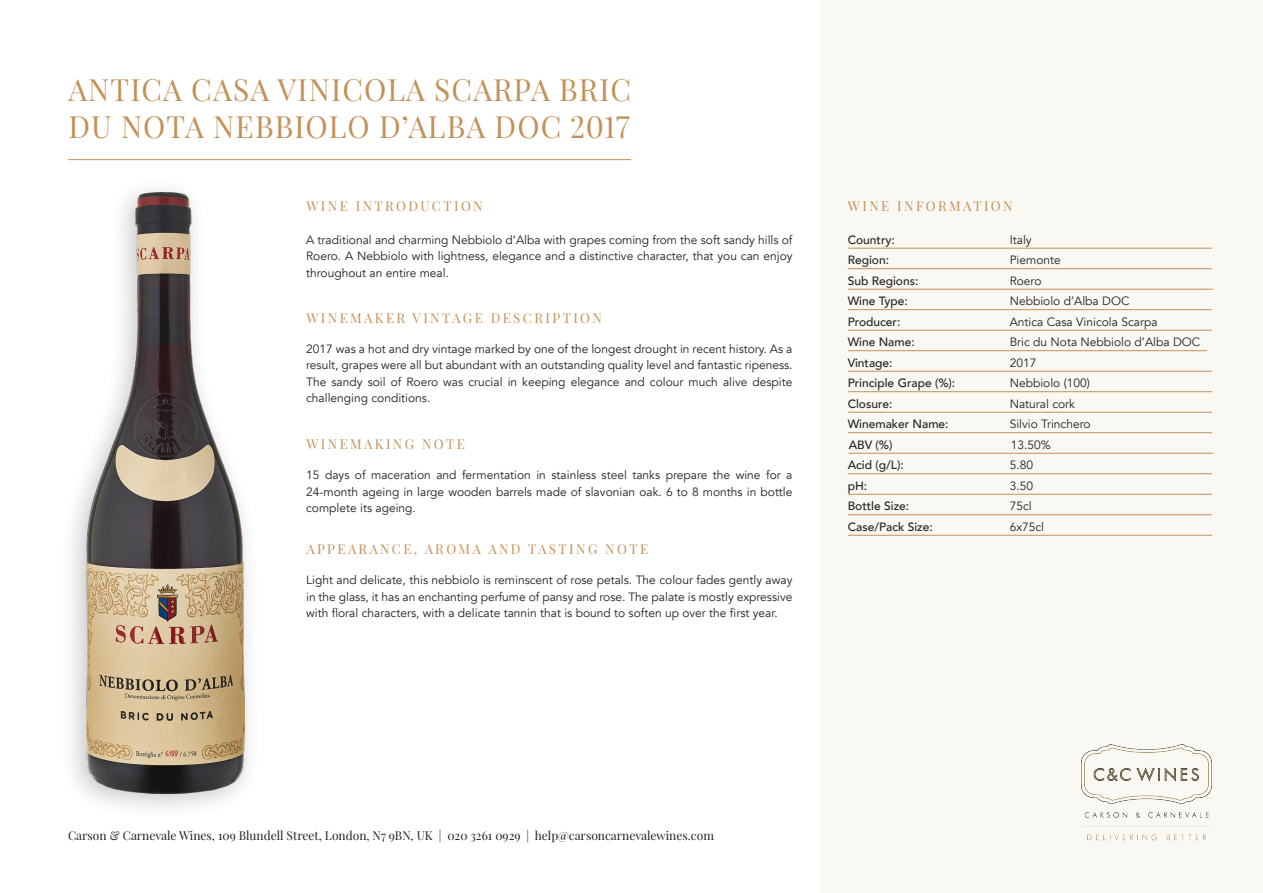
<style>
.page{position:relative;width:1263px;height:893px;background:#fff}
.page>*{position:absolute;margin:0;border:0;box-sizing:border-box;transform-origin:0 0}
.t1{font:30px/37.5px "Playfair Display";letter-spacing:.035em;color:#c39157}
.t2{font:13.35px "Playfair Display";letter-spacing:.18em;color:#c39157}
.t3{font:12px/16.5px "Avenir";color:#231f20;text-align:justify}
.t4{font:500 12px "Avenir";color:#231f20}
.t5{font:12px "Playfair Display";color:#231f20}
</style>
<div class="page">
<div style="left:820px;top:0;width:443px;height:893px;background:#faf8f3"></div>
<img style="left:1081px;top:744px;width:131px;height:97px">
<hr style="left:68px;top:159px;width:563px;height:1px;background:#c39157">
<div style="left:58px;top:177px;width:204px;height:644px;background:#231f20;opacity:.25"></div>
<img style="left:86px;top:193px;width:159px;height:600px">
<hr style="left:848px;top:248px;width:364px;height:1px;background:#c39157">
<hr style="left:848px;top:330px;width:364px;height:1px;background:#c39157">
<hr style="left:848px;top:432px;width:364px;height:1px;background:#c39157">
<hr style="left:848px;top:391px;width:364px;height:1px;background:#c39157">
<hr style="left:848px;top:514px;width:364px;height:1px;background:#c39157">
<hr style="left:848px;top:473px;width:364px;height:1px;background:#c39157">
<hr style="left:848px;top:494px;width:364px;height:1px;background:#c39157">
<hr style="left:848px;top:268px;width:364px;height:1px;background:#c39157">
<hr style="left:848px;top:289px;width:365px;height:1px;background:#c39157">
<hr style="left:848px;top:350px;width:359px;height:1px;background:#c39157">
<hr style="left:848px;top:371px;width:364px;height:1px;background:#c39157">
<hr style="left:849px;top:453px;width:364px;height:1px;background:#c39157">
<hr style="left:848px;top:309px;width:364px;height:1px;background:#c39157">
<hr style="left:848px;top:412px;width:364px;height:1px;background:#c39157">
<hr style="left:848px;top:535px;width:364px;height:1px;background:#c39157">
<p class="t1" style="left:69px;top:68px;width:564px">ANTICA CASA VINICOLA SCARPA BRIC<br>DU NOTA NEBBIOLO D’ALBA DOC 2017</p>
<p class="t2" style="left:306px;top:195px;width:178px">WINE INTRODUCTION</p>
<p class="t3" style="left:306px;top:232px;width:488px">A traditional and charming Nebbiolo d’Alba with grapes coming from the soft sandy hills of Roero. A Nebbiolo with lightness, elegance and a distinctive character, that you can enjoy throughout an entire meal.</p>
<p class="t2" style="left:306px;top:308px;width:297px">WINEMAKER VINTAGE DESCRIPTION</p>
<p class="t3" style="left:306px;top:341px;width:488px">2017 was a hot and dry vintage marked by one of the longest drought in recent history. As a result, grapes were all but abundant with an outstanding quality level and fantastic ripeness.<br>The sandy soil of Roero was crucial in keeping elegance and colour much alive despite challenging conditions.</p>
<p class="t2" style="left:306px;top:434px;width:160px">WINEMAKING NOTE</p>
<p class="t3" style="left:306px;top:467px;width:488px">15 days of maceration and fermentation in stainless steel tanks prepare the wine for a 24-month ageing in large wooden barrels made of slavonian oak. 6 to 8 months in bottle complete its ageing.</p>
<p class="t2" style="left:306px;top:539px;width:343px">APPEARANCE, AROMA AND TASTING NOTE</p>
<p class="t3" style="left:306px;top:572px;width:488px">Light and delicate, this nebbiolo is reminscent of rose petals. The colour fades gently away in the glass, it has an enchanting perfume of pansy and rose. The palate is mostly expressive with floral characters, with a delicate tannin that is bound to soften up over the first year.</p>
<p class="t2" style="left:848px;top:195px;width:166px">WINE INFORMATION</p>
<p class="t4" style="left:848px;top:229px;width:49px">Country:</p>
<p class="t3" style="left:1010px;top:232px;width:24px">Italy</p>
<p class="t4" style="left:848px;top:250px;width:43px">Region:</p>
<p class="t3" style="left:1010px;top:252px;width:53px">Piemonte</p>
<p class="t4" style="left:848px;top:270px;width:72px">Sub Regions:</p>
<p class="t3" style="left:1010px;top:273px;width:33px">Roero</p>
<p class="t4" style="left:848px;top:291px;width:61px">Wine Type:</p>
<p class="t3" style="left:1010px;top:293px;width:121px">Nebbiolo d’Alba DOC</p>
<p class="t4" style="left:848px;top:311px;width:54px">Producer:</p>
<p class="t3" style="left:1010px;top:314px;width:149px">Antica Casa Vinicola Scarpa</p>
<p class="t4" style="left:848px;top:332px;width:69px">Wine Name:</p>
<p class="t3" style="left:1010px;top:334px;width:192px">Bric du Nota Nebbiolo d’Alba DOC</p>
<p class="t4" style="left:848px;top:352px;width:46px">Vintage:</p>
<p class="t3" style="left:1010px;top:355px;width:28px">2017</p>
<p class="t4" style="left:848px;top:373px;width:109px">Principle Grape (%):</p>
<p class="t3" style="left:1010px;top:375px;width:82px">Nebbiolo (100)</p>
<p class="t4" style="left:848px;top:393px;width:46px">Closure:</p>
<p class="t3" style="left:1010px;top:396px;width:67px">Natural cork</p>
<p class="t4" style="left:848px;top:414px;width:102px">Winemaker Name:</p>
<p class="t3" style="left:1010px;top:416px;width:82px">Silvio Trinchero</p>
<p class="t4" style="left:849px;top:434px;width:45px">ABV (%)</p>
<p class="t3" style="left:1011px;top:437px;width:42px">13.50%</p>
<p class="t4" style="left:848px;top:455px;width:58px">Acid (g/L):</p>
<p class="t3" style="left:1010px;top:457px;width:25px">5.80</p>
<p class="t4" style="left:848px;top:475px;width:21px">pH:</p>
<p class="t3" style="left:1010px;top:478px;width:25px">3.50</p>
<p class="t4" style="left:848px;top:496px;width:63px">Bottle Size:</p>
<p class="t3" style="left:1010px;top:498px;width:24px">75cl</p>
<p class="t4" style="left:848px;top:516px;width:87px">Case/Pack Size:</p>
<p class="t3" style="left:1010px;top:519px;width:36px">6x75cl</p>
<p class="t5" style="left:68px;top:826px;width:647px">Carson &amp; Carnevale Wines, 109 Blundell Street, London, N7 9BN, UK | 020 3261 0929 | help@carsoncarnevalewines.com</p>
</div>
